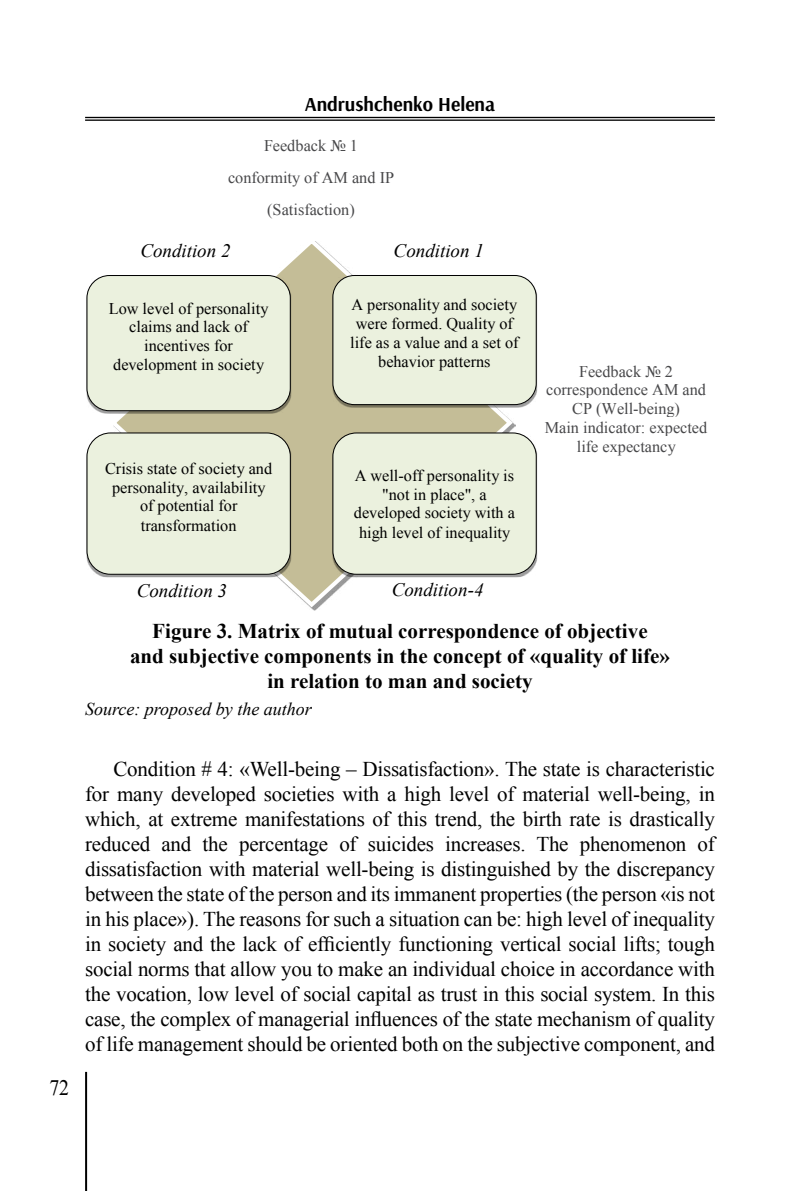
<style>
.page{position:relative;width:800px;height:1191px;background:#fff}
.page>*{position:absolute;margin:0;border:0;box-sizing:border-box;transform-origin:0 0}
.t1{font:22px "Times New Roman";color:#000;scale:.9 1}
.t2{font:21px/25px "Times New Roman";letter-spacing:-.01em;color:#000;text-align:justify}
.t3{font:700 21px/25px "Times New Roman";color:#000;text-align:center}
.t4{font:700 20px "Arsenal";color:#000}
.t5{font:italic 19px "Times New Roman";color:#000}
.t6{font:italic 18px "Times New Roman";color:#000}
.t7{font:16.2px/19px "Times New Roman";color:#000;text-align:center}
.t8{font:16.2px/18.8px "Times New Roman";color:#48484a;text-align:center}
</style>
<div class="page">
<hr style="left:85px;top:117px;width:629px;height:1px;background:#000">
<hr style="left:85px;top:119px;width:629px;height:2px;background:#000">
<hr style="left:85px;top:1071px;width:2px;height:120px;background:#000">
<svg style="left:108px;top:241px;width:407px;height:369px"></svg>
<div style="left:214px;top:339px;width:195px;height:168px;background:#c4bd97"></div>
<img style="left:86px;top:277px;width:205px;height:137px">
<div style="left:86px;top:275px;width:205px;height:136px;background:#ebf1de;border:1px solid #000;border-radius:23px"></div>
<img style="left:332px;top:277px;width:205px;height:131px">
<div style="left:332px;top:275px;width:204px;height:130px;background:#ebf1de;border:1px solid #000;border-radius:22px"></div>
<img style="left:86px;top:434px;width:205px;height:143px">
<div style="left:86px;top:432px;width:205px;height:143px;background:#ebf1de;border:1px solid #000;border-radius:24px"></div>
<img style="left:332px;top:434px;width:205px;height:143px">
<div style="left:332px;top:432px;width:204px;height:143px;background:#ebf1de;border:1px solid #000;border-radius:24px"></div>
<img style="left:367px;top:241px;width:143px;height:25px">
<img style="left:113px;top:241px;width:145px;height:25px">
<img style="left:108px;top:579px;width:150px;height:31px">
<img style="left:372px;top:579px;width:130px;height:31px">
<p class="t4" style="left:305px;top:92px;width:192px">Andrushchenko Helena</p>
<p class="t8" style="left:228px;top:129px;width:167px;line-height:32.2px">Feedback № 1 conformity of AM and IP (Satisfaction)</p>
<p class="t5" style="left:140px;top:237px;width:92px">Condition 2</p>
<p class="t5" style="left:393px;top:237px;width:92px">Condition 1</p>
<p class="t7" style="left:109px;top:298px;width:161px">Low level of personality claims and lack of incentives for development in society</p>
<p class="t7" style="left:350px;top:295px;width:170px">A personality and society were formed. Quality of life as a value and a set of behavior patterns</p>
<p class="t7" style="left:105px;top:459px;width:169px">Crisis state of society and personality, availability of potential for transformation</p>
<p class="t7" style="left:354px;top:465px;width:162px">A well-off personality is "not in place", a developed society with a high level of inequality</p>
<p class="t8" style="left:544px;top:361px;width:164px">Feedback № 2 correspondence AM and<br>CP (Well-being)<br>Main indicator: expected life expectancy</p>
<p class="t5" style="left:137px;top:577px;width:92px">Condition 3</p>
<p class="t5" style="left:391px;top:577px;width:93px">Condition-4</p>
<p class="t3" style="left:130px;top:618px;width:541px">Figure 3. Matrix of mutual correspondence of objective<br>and subjective components in the concept of «quality of life» in relation to man and society</p>
<p class="t6" style="left:85px;top:697px;width:228px">Source: proposed by the author</p>
<p class="t1" style="left:49px;top:1072px;width:23px">72</p>
<p class="t2" style="left:85px;top:756px;width:631px;text-indent:28px">Condition # 4: «Well-being – Dissatisfaction». The state is characteristic for many developed societies with a high level of material well-being, in which, at extreme manifestations of this trend, the birth rate is drastically reduced and the percentage of suicides increases. The phenomenon of dissatisfaction with material well-being is distinguished by the discrepancy between the state of the person and its immanent properties (the person «is not in his place»). The reasons for such a situation can be: high level of inequality in society and the lack of efficiently functioning vertical social lifts; tough social norms that allow you to make an individual choice in accordance with the vocation, low level of social capital as trust in this social system. In this case, the complex of managerial influences of the state mechanism of quality of life management should be oriented both on the subjective component, and</p>
</div>
